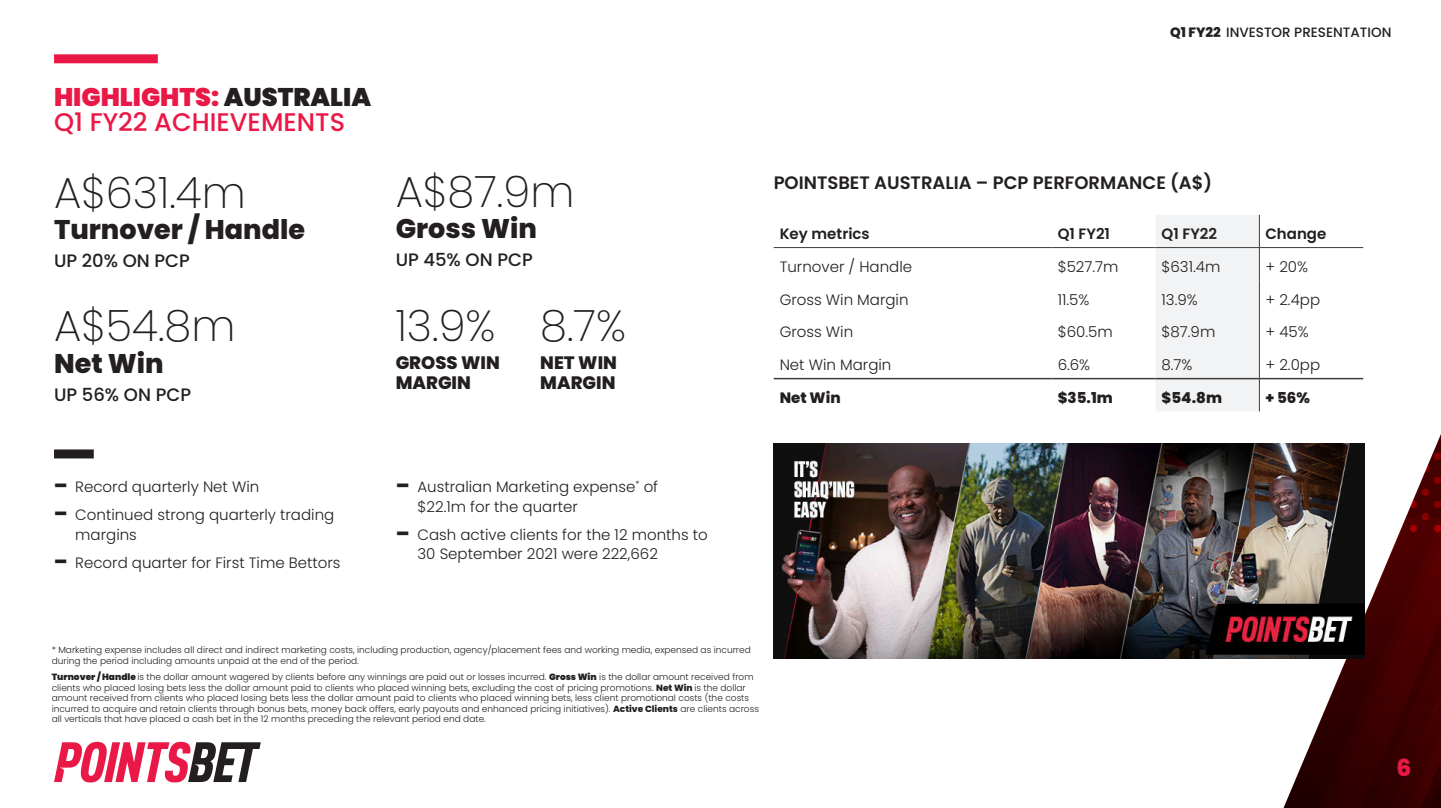
<style>
.page{position:relative;width:1441px;height:808px;background:#fff}
.page>*{position:absolute;margin:0;border:0;box-sizing:border-box;transform-origin:0 0}
._1_Highlight_No{font:200 43.5px "Poppins";color:#231f20}
._2_Highlight_Head{font:800 27px "Poppins";color:#231f20}
.Page_header{font:900 25.5px "Poppins";color:#ea1846}
.Page_header_sub{font:500 25.5px "Poppins";color:#ea1846}
.t1{font:800 23.55px "Poppins";color:#ea1846}
.t2{font:600 18px "Poppins";color:#231f20}
._3_Highlight_sub{font:500 18px "Poppins";color:#231f20}
._3a_Highlight_sub_Ex{font:800 18px/19.5px "Poppins";color:#231f20}
.Body_copy{font:300 15px/19.5px "Poppins";color:#231f20}
.Table_body_copy{font:300 15px "Poppins";color:#231f20}
.Table_Header{font:600 15px "Poppins";color:#231f20}
.Table_body_copy-2{font:800 15px "Poppins";color:#231f20}
.t3{font:500 13.5px "Poppins";color:#231f20}
.Footnotes{font:300 9px/10.5px "Poppins";color:#231f20}
.s1{color:#231f20}
.s2{font-weight:800}
.s3{font-weight:900;font-size:19.5px}
.s4{font-weight:900}
</style>
<div class="page">
<img style="left:1276px;top:436px;width:164px;height:372px">
<svg style="left:54px;top:742px;width:207px;height:40px"></svg>
<div style="left:54px;top:54px;width:104px;height:9px;background:#ea1846"></div>
<div style="left:1155px;top:215px;width:103px;height:196px;background:#f2f3f4"></div>
<hr style="left:773px;top:247px;width:278px;height:1px;background:#3e3e3f">
<hr style="left:1051px;top:247px;width:104px;height:1px;background:#3e3e3f">
<hr style="left:1155px;top:247px;width:104px;height:1px;background:#3e3e3f">
<hr style="left:1259px;top:247px;width:103px;height:1px;background:#3e3e3f">
<hr style="left:773px;top:378px;width:278px;height:1px;background:#3e3e3f">
<hr style="left:1051px;top:378px;width:104px;height:1px;background:#3e3e3f">
<hr style="left:1155px;top:378px;width:103px;height:1px;background:#3e3e3f">
<hr style="left:1259px;top:378px;width:103px;height:1px;background:#3e3e3f">
<hr style="left:1258px;top:215px;width:1px;height:32px;background:#3e3e3f">
<hr style="left:1258px;top:248px;width:1px;height:32px;background:#3e3e3f">
<hr style="left:1258px;top:280px;width:1px;height:33px;background:#3e3e3f">
<hr style="left:1258px;top:313px;width:1px;height:33px;background:#3e3e3f">
<hr style="left:1258px;top:346px;width:1px;height:33px;background:#3e3e3f">
<hr style="left:1258px;top:379px;width:1px;height:32px;background:#3e3e3f">
<img style="left:773px;top:443px;width:591px;height:215px">
<div style="left:54px;top:449px;width:40px;height:9px;background:#231f20"></div>
<p class="Page_header" style="left:54px;top:82px;width:318px">HIGHLIGHTS: <span class="s1">AUSTRALIA</span></p>
<p class="Page_header_sub" style="left:54px;top:108px;width:292px">Q1 FY22 ACHIEVEMENTS</p>
<p class="_1_Highlight_No" style="left:54px;top:167px;width:193px">A$631.4m</p>
<p class="_2_Highlight_Head" style="left:54px;top:214px;width:252px">Turnover / Handle</p>
<p class="_3_Highlight_sub" style="left:54px;top:250px;width:137px">UP 20% ON PCP</p>
<p class="_1_Highlight_No" style="left:54px;top:301px;width:183px">A$54.8m</p>
<p class="_2_Highlight_Head" style="left:54px;top:348px;width:111px">Net Win</p>
<p class="_3_Highlight_sub" style="left:54px;top:384px;width:138px">UP 56% ON PCP</p>
<p class="_1_Highlight_No" style="left:395px;top:166px;width:180px">A$87.9m</p>
<p class="_2_Highlight_Head" style="left:395px;top:213px;width:143px">Gross Win</p>
<p class="_3_Highlight_sub" style="left:395px;top:249px;width:139px">UP 45% ON PCP</p>
<p class="_1_Highlight_No" style="left:395px;top:301px;width:101px">13.9%</p>
<p class="_3a_Highlight_sub_Ex" style="left:395px;top:353px;width:106px">GROSS WIN<br>MARGIN</p>
<p class="_1_Highlight_No" style="left:540px;top:301px;width:87px">8.7%</p>
<p class="_3a_Highlight_sub_Ex" style="left:540px;top:353px;width:78px">NET WIN<br>MARGIN</p>
<h3 class="t3" style="left:1169px;top:25px;width:223px"><span class="s2">Q1 FY22</span> INVESTOR PRESENTATION</h3>
<h1 class="t2" style="left:773px;top:172px;width:440px">POINTSBET AUSTRALIA – PCP PERFORMANCE (A$)</h1>
<p class="Table_Header" style="left:779px;top:225px;width:92px">Key metrics</p>
<p class="Table_Header" style="left:1057px;top:225px;width:54px">Q1 FY21</p>
<p class="Table_Header" style="left:1161px;top:225px;width:57px">Q1 FY22</p>
<p class="Table_Header" style="left:1265px;top:225px;width:62px">Change</p>
<p class="Table_body_copy" style="left:779px;top:258px;width:134px">Turnover / Handle</p>
<p class="Table_body_copy" style="left:1057px;top:258px;width:62px">$527.7m</p>
<p class="Table_body_copy" style="left:1161px;top:258px;width:60px">$631.4m</p>
<p class="Table_body_copy" style="left:1265px;top:258px;width:44px">+ 20%</p>
<p class="Table_body_copy" style="left:779px;top:291px;width:130px">Gross Win Margin</p>
<p class="Table_body_copy" style="left:1057px;top:291px;width:33px">11.5%</p>
<p class="Table_body_copy" style="left:1161px;top:291px;width:38px">13.9%</p>
<p class="Table_body_copy" style="left:1265px;top:291px;width:56px">+ 2.4pp</p>
<p class="Table_body_copy" style="left:779px;top:323px;width:75px">Gross Win</p>
<p class="Table_body_copy" style="left:1057px;top:323px;width:56px">$60.5m</p>
<p class="Table_body_copy" style="left:1161px;top:323px;width:55px">$87.9m</p>
<p class="Table_body_copy" style="left:1265px;top:323px;width:45px">+ 45%</p>
<p class="Table_body_copy" style="left:779px;top:356px;width:113px">Net Win Margin</p>
<p class="Table_body_copy" style="left:1057px;top:356px;width:34px">6.6%</p>
<p class="Table_body_copy" style="left:1161px;top:356px;width:32px">8.7%</p>
<p class="Table_body_copy" style="left:1265px;top:356px;width:56px">+ 2.0pp</p>
<p class="Table_body_copy-2" style="left:779px;top:389px;width:62px">Net Win</p>
<p class="Table_body_copy-2" style="left:1057px;top:389px;width:57px">$35.1m</p>
<p class="Table_body_copy-2" style="left:1161px;top:389px;width:62px">$54.8m</p>
<p class="Table_body_copy-2" style="left:1265px;top:389px;width:46px">+ 56%</p>
<p class="Body_copy" style="left:54px;top:477px;width:207px"><span class="s3">–</span> Record quarterly Net Win</p>
<p class="Body_copy" style="left:75px;top:505px;width:260px;text-indent:-21px"><span class="s3">–</span> Continued strong quarterly trading margins</p>
<p class="Body_copy" style="left:54px;top:553px;width:288px"><span class="s3">–</span> Record quarter for First Time Bettors</p>
<p class="Body_copy" style="left:417px;top:477px;width:242px;text-indent:-21px"><span class="s3">–</span> Australian Marketing expense<sup>*</sup> of $22.1m for the quarter</p>
<p class="Body_copy" style="left:417px;top:525px;width:292px;text-indent:-21px"><span class="s3">–</span> Cash active clients for the 12 months to<br>30 September 2021 were 222,662</p>
<p class="Footnotes" style="left:52px;top:644px;width:700px">* Marketing expense includes all direct and indirect marketing costs, including production, agency/placement fees and working media, expensed as incurred during the period including amounts unpaid at the end of the period.</p>
<p class="Footnotes" style="left:52px;top:672px;width:708px"><span class="s4">Turnover / Handle</span> is the dollar amount wagered by clients before any winnings are paid out or losses incurred. <span class="s4">Gross Win</span> is the dollar amount received from clients who placed losing bets less the dollar amount paid to clients who placed winning bets, excluding the cost of pricing promotions. <span class="s2">Net Win</span> is the dollar amount received from clients who placed losing bets less the dollar amount paid to clients who placed winning bets, less client promotional costs (the costs incurred to acquire and retain clients through bonus bets, money back offers, early payouts and enhanced pricing initiatives). <span class="s2">Active Clients</span> are clients across all verticals that have placed a cash bet in the 12 months preceding the relevant period end date.</p>
<h3 class="t1" style="left:1396px;top:754px;width:16px">6</h3>
</div>
